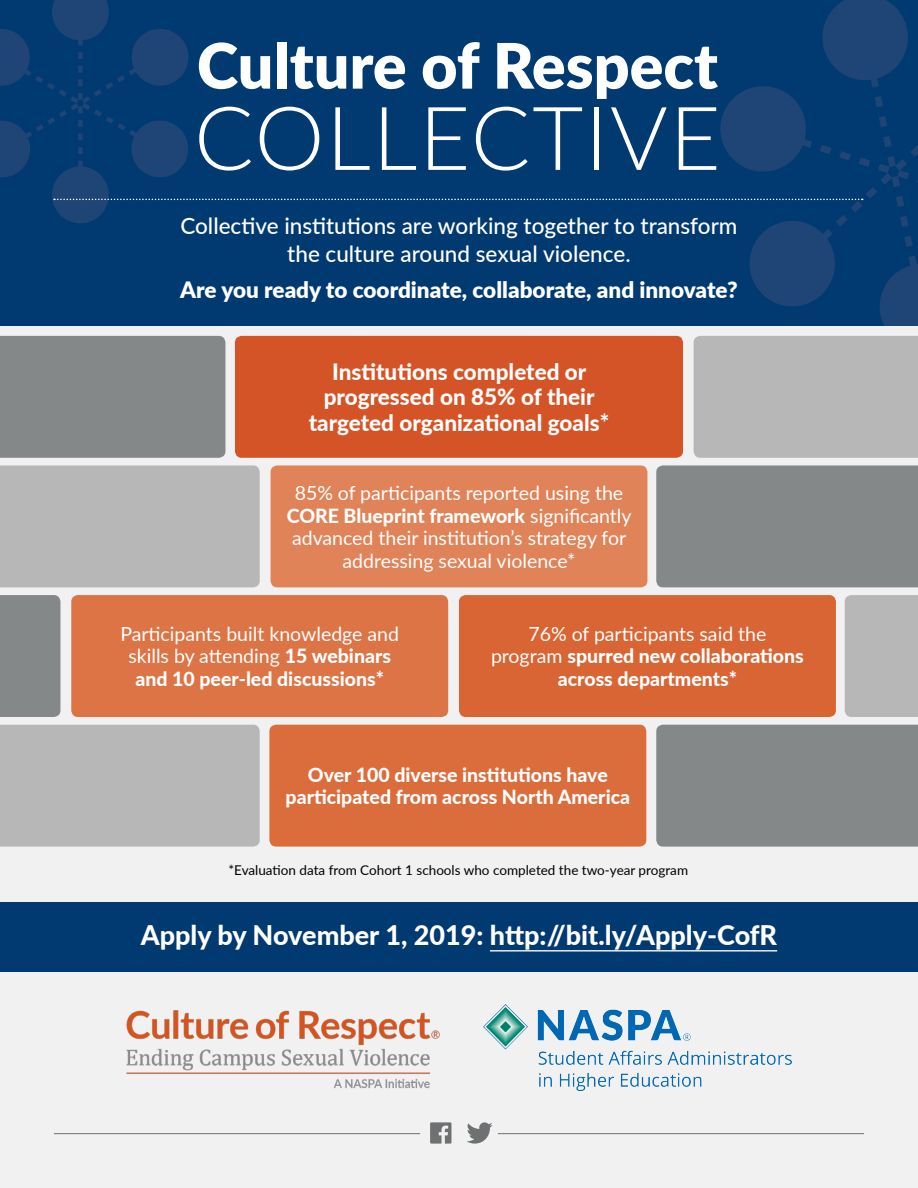
<style>
.page{position:relative;width:918px;height:1188px;background:#fff}
.page>*{position:absolute;margin:0;border:0;box-sizing:border-box;transform-origin:0 0}
.t1{font:300 88.35px "Lato";letter-spacing:.02em;color:#fff}
.t2{font:900 62.7px "Lato";color:#fff}
.t3{font:800 27px "Lato";color:#fff}
.t4{font:500 22.5px/28.5px "Lato";color:#fff;text-align:center}
.t5{font:800 22.5px "Lato";color:#fff}
.t6{font:900 22.5px "Lato";color:#fff}
.t7{font:19.5px/22.5px "Lato";color:#fff;text-align:center}
.t8{font:800 19.5px/22.5px "Lato";color:#fff;text-align:center}
.t9{font:13.5px "Lato";color:#000}
.s1{font-weight:800}
.s2{font-weight:400}
</style>
<div class="page">
<div style="left:0;top:326px;width:918px;height:862px;background:#f1f1f1"></div>
<div style="left:0;top:902px;width:918px;height:70px;background:#003a70"></div>
<hr style="left:490px;top:950px;width:287px;height:1px;background:#fff">
<div style="left:271px;top:465px;width:376px;height:122px;background:#e08358;border-radius:7px"></div>
<div style="left:71px;top:595px;width:377px;height:122px;background:#dc7445;border-radius:7px"></div>
<div style="left:459px;top:595px;width:377px;height:122px;background:#d96534;border-radius:7px"></div>
<div style="left:269px;top:725px;width:377px;height:122px;background:#db6d3c;border-radius:7px"></div>
<div style="left:0;top:465px;width:260px;height:122px;background:#b7b7b8"></div>
<div style="left:656px;top:465px;width:262px;height:122px;background:#858889"></div>
<div style="left:0;top:725px;width:260px;height:122px;background:#b7b7b8"></div>
<div style="left:656px;top:725px;width:262px;height:122px;background:#858889"></div>
<div style="left:0;top:595px;width:60px;height:122px;background:#858889"></div>
<div style="left:845px;top:595px;width:73px;height:122px;background:#b7b7b8"></div>
<svg style="left:0;top:0;width:918px;height:458px;background:#395071"></svg>
<svg style="left:430px;top:1122px;width:21px;height:22px"></svg>
<svg style="left:467px;top:1122px;width:26px;height:22px"></svg>
<hr style="left:54px;top:1133px;width:366px;height:1px;background:#6e7171">
<hr style="left:498px;top:1133px;width:366px;height:1px;background:#6e7171">
<img style="left:483px;top:1005px;width:308px;height:85px">
<img style="left:126px;top:1010px;width:314px;height:79px">
<p class="t2" style="left:197px;top:19px;width:523px">Culture of Respect</p>
<p class="t1" style="left:194px;top:77px;width:528px">COLLECTIVE</p>
<p class="t4" style="left:180px;top:211px;width:559px">Collective institutions are working together to transform the culture around sexual violence.</p>
<p class="t6" style="left:180px;top:273px;width:559px">Are you ready to coordinate, collaborate, and innovate?</p>
<p class="t5" style="left:332px;top:355px;width:256px">Institutions completed or</p>
<p class="t5" style="left:324px;top:381px;width:272px">progressed on 85% of their</p>
<p class="t5" style="left:309px;top:406px;width:302px">targeted organizational goals*</p>
<p class="t7" style="left:287px;top:481px;width:346px">85% of participants reported using the <span class="s1">CORE Blueprint framework</span> significantly advanced their institution’s strategy for addressing sexual violence*</p>
<p class="t7" style="left:120px;top:622px;width:280px">Participants built knowledge and</p>
<p class="t7" style="left:128px;top:644px;width:264px">skills by attending <span class="s1">15 webinars</span></p>
<p class="t8" style="left:135px;top:667px;width:250px">and 10 peer-led discussions*</p>
<p class="t7" style="left:528px;top:622px;width:239px">76% of participants said the</p>
<p class="t8" style="left:491px;top:644px;width:314px"><span class="s2">program</span> spurred new collaborations</p>
<p class="t8" style="left:558px;top:667px;width:181px">across departments*</p>
<p class="t8" style="left:286px;top:763px;width:346px">Over 100 diverse institutions have participated from across North America</p>
<p class="t9" style="left:228px;top:860px;width:461px">*Evaluation data from Cohort 1 schools who completed the two-year program</p>
<p class="t3" style="left:141px;top:915px;width:638px">Apply by November 1, 2019: http://bit.ly/Apply-CofR</p>
</div>
